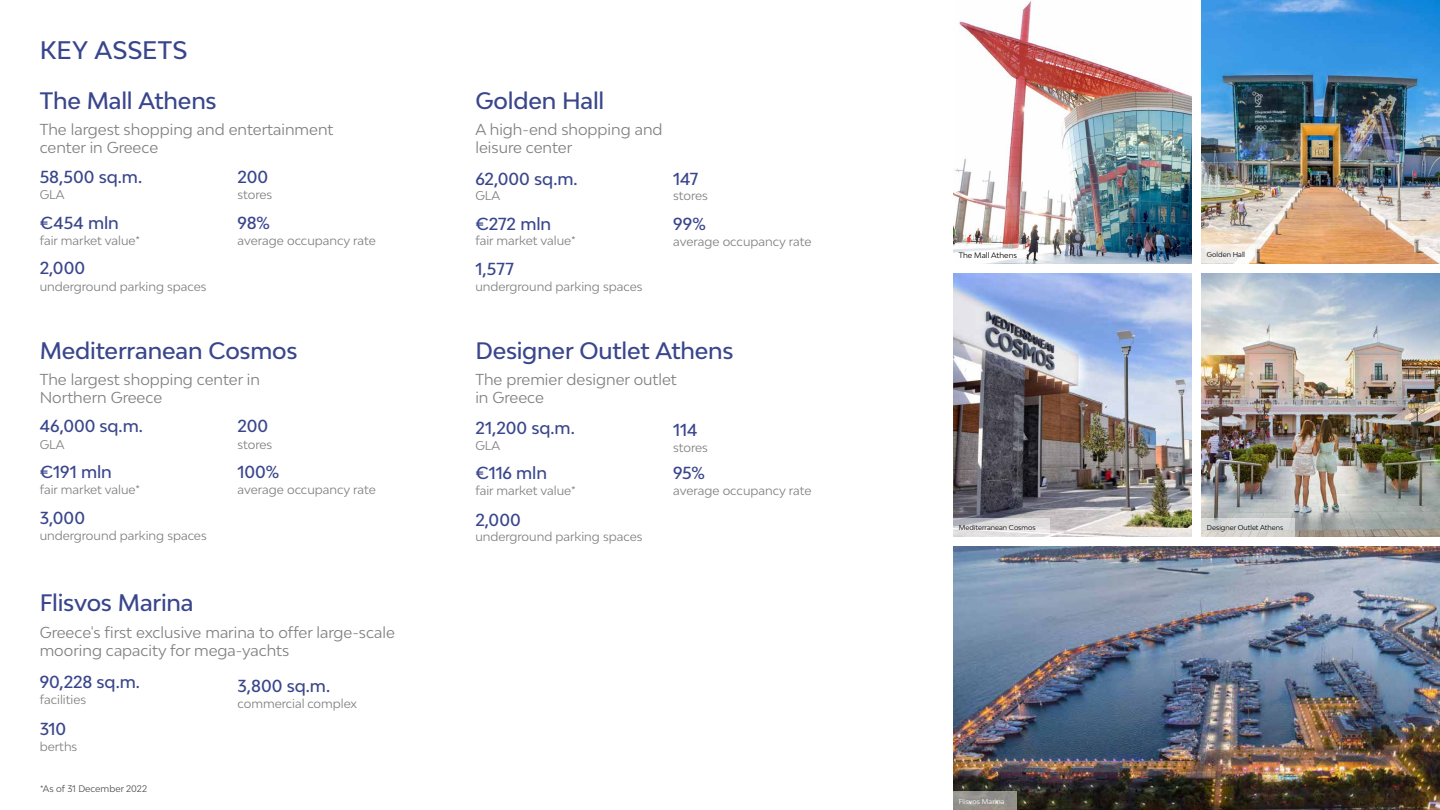
<style>
.page{position:relative;width:1440px;height:810px;background:#fff}
.page>*{position:absolute;margin:0;border:0;box-sizing:border-box;transform-origin:0 0}
.t1{font:500 24px "Bw Ellinikon";letter-spacing:.005em;color:#39468c}
.t2{font:500 22.5px "Bw Ellinikon";letter-spacing:-.01em;color:#39468c}
.t3{font:500 16.5px "Bw Ellinikon";letter-spacing:-.005em;color:#39468c}
.t4{font:15px/18px "Bw Ellinikon";color:#808080}
.t5{font:12px "Bw Ellinikon";color:#808080}
.t6{font:9px "Bw Ellinikon";color:#4d4d4d}
.t7{font:7.5px "Bw Ellinikon";color:#000}
.t8{font:6.75px "Bw Ellinikon";color:#000}
.t9{font:6.75px "Bw Ellinikon";color:#fff}
</style>
<div class="page">
<img style="left:953px;top:547px;width:487px;height:263px">
<img style="left:953px;top:0;width:239px;height:263px">
<img style="left:1202px;top:0;width:238px;height:263px">
<img style="left:953px;top:273px;width:239px;height:264px">
<img style="left:1202px;top:273px;width:238px;height:264px">
<svg style="left:953px;top:791px;width:64px;height:19px"></svg>
<svg style="left:953px;top:518px;width:97px;height:19px;fill:#e1dee0"></svg>
<svg style="left:1202px;top:518px;width:93px;height:19px;fill:#d8d9d6"></svg>
<svg style="left:953px;top:245px;width:72px;height:18px"></svg>
<svg style="left:1202px;top:245px;width:55px;height:18px"></svg>
<h1 class="t1" style="left:40px;top:35px;width:149px">KEY ASSETS</h1>
<h2 class="t2" style="left:40px;top:86px;width:179px">The Mall Athens</h2>
<p class="t4" style="left:40px;top:120px;width:295px">The largest shopping and entertainment center in Greece</p>
<h3 class="t3" style="left:40px;top:166px;width:104px">58,500 sq.m.</h3>
<p class="t5" style="left:40px;top:187px;width:26px">GLA</p>
<h3 class="t3" style="left:238px;top:166px;width:32px">200</h3>
<p class="t5" style="left:238px;top:187px;width:36px">stores</p>
<h3 class="t3" style="left:40px;top:212px;width:81px">€454 mln</h3>
<p class="t5" style="left:40px;top:233px;width:102px">fair market value*</p>
<h3 class="t3" style="left:40px;top:258px;width:47px">2,000</h3>
<p class="t5" style="left:40px;top:278px;width:168px">underground parking spaces</p>
<h3 class="t3" style="left:238px;top:212px;width:34px">98%</h3>
<p class="t5" style="left:238px;top:233px;width:140px">average occupancy rate</p>
<h2 class="t2" style="left:40px;top:336px;width:259px">Mediterranean Cosmos</h2>
<p class="t4" style="left:40px;top:370px;width:222px">The largest shopping center in<br>Northern Greece</p>
<h3 class="t3" style="left:40px;top:416px;width:105px">46,000 sq.m.</h3>
<p class="t5" style="left:40px;top:436px;width:26px">GLA</p>
<h3 class="t3" style="left:238px;top:416px;width:32px">200</h3>
<p class="t5" style="left:238px;top:436px;width:36px">stores</p>
<h3 class="t3" style="left:40px;top:461px;width:74px">€191 mln</h3>
<p class="t5" style="left:40px;top:482px;width:102px">fair market value*</p>
<h3 class="t3" style="left:40px;top:507px;width:47px">3,000</h3>
<p class="t5" style="left:40px;top:528px;width:169px">underground parking spaces</p>
<h3 class="t3" style="left:238px;top:461px;width:43px">100%</h3>
<p class="t5" style="left:238px;top:482px;width:140px">average occupancy rate</p>
<h2 class="t2" style="left:40px;top:589px;width:155px">Flisvos Marina</h2>
<p class="t4" style="left:40px;top:623px;width:357px">Greece's first exclusive marina to offer large-scale mooring capacity for mega-yachts</p>
<h3 class="t3" style="left:40px;top:671px;width:102px">90,228 sq.m.</h3>
<p class="t5" style="left:40px;top:692px;width:48px">facilities</p>
<h3 class="t3" style="left:238px;top:676px;width:94px">3,800 sq.m.</h3>
<p class="t5" style="left:238px;top:696px;width:121px">commercial complex</p>
<h3 class="t3" style="left:40px;top:718px;width:28px">310</h3>
<p class="t5" style="left:40px;top:739px;width:39px">berths</p>
<p class="t6" style="left:40px;top:782px;width:108px">*As of 31 December 2022</p>
<h2 class="t2" style="left:475px;top:86px;width:131px">Golden Hall</h2>
<p class="t4" style="left:475px;top:121px;width:189px">A high-end shopping and leisure center</p>
<h3 class="t3" style="left:475px;top:168px;width:104px">62,000 sq.m.</h3>
<p class="t5" style="left:475px;top:188px;width:26px">GLA</p>
<h3 class="t3" style="left:475px;top:213px;width:77px">€272 mln</h3>
<p class="t5" style="left:475px;top:233px;width:102px">fair market value*</p>
<h3 class="t3" style="left:475px;top:259px;width:40px">1,577</h3>
<p class="t5" style="left:475px;top:279px;width:169px">underground parking spaces</p>
<h3 class="t3" style="left:673px;top:168px;width:27px">147</h3>
<p class="t5" style="left:673px;top:188px;width:36px">stores</p>
<h3 class="t3" style="left:673px;top:213px;width:34px">99%</h3>
<p class="t5" style="left:673px;top:233px;width:140px">average occupancy rate</p>
<h2 class="t2" style="left:475px;top:336px;width:260px">Designer Outlet Athens</h2>
<p class="t4" style="left:475px;top:370px;width:203px">The premier designer outlet in Greece</p>
<h3 class="t3" style="left:475px;top:417px;width:101px">21,200 sq.m.</h3>
<p class="t5" style="left:475px;top:437px;width:26px">GLA</p>
<h3 class="t3" style="left:475px;top:462px;width:73px">€116 mln</h3>
<p class="t5" style="left:475px;top:482px;width:102px">fair market value*</p>
<h3 class="t3" style="left:475px;top:509px;width:47px">2,000</h3>
<p class="t5" style="left:475px;top:529px;width:169px">underground parking spaces</p>
<h3 class="t3" style="left:673px;top:419px;width:26px">114</h3>
<p class="t5" style="left:673px;top:439px;width:36px">stores</p>
<h3 class="t3" style="left:673px;top:462px;width:33px">95%</h3>
<p class="t5" style="left:673px;top:483px;width:140px">average occupancy rate</p>
<p class="t7" style="left:959px;top:250px;width:60px">The Mall Athens</p>
<p class="t8" style="left:1207px;top:251px;width:40px">Golden Hall</p>
<p class="t8" style="left:959px;top:524px;width:78px">Mediterranean Cosmos</p>
<p class="t8" style="left:1207px;top:524px;width:78px">Designer Outlet Athens</p>
<p class="t9" style="left:959px;top:797px;width:47px">Flisvos Marina</p>
</div>
